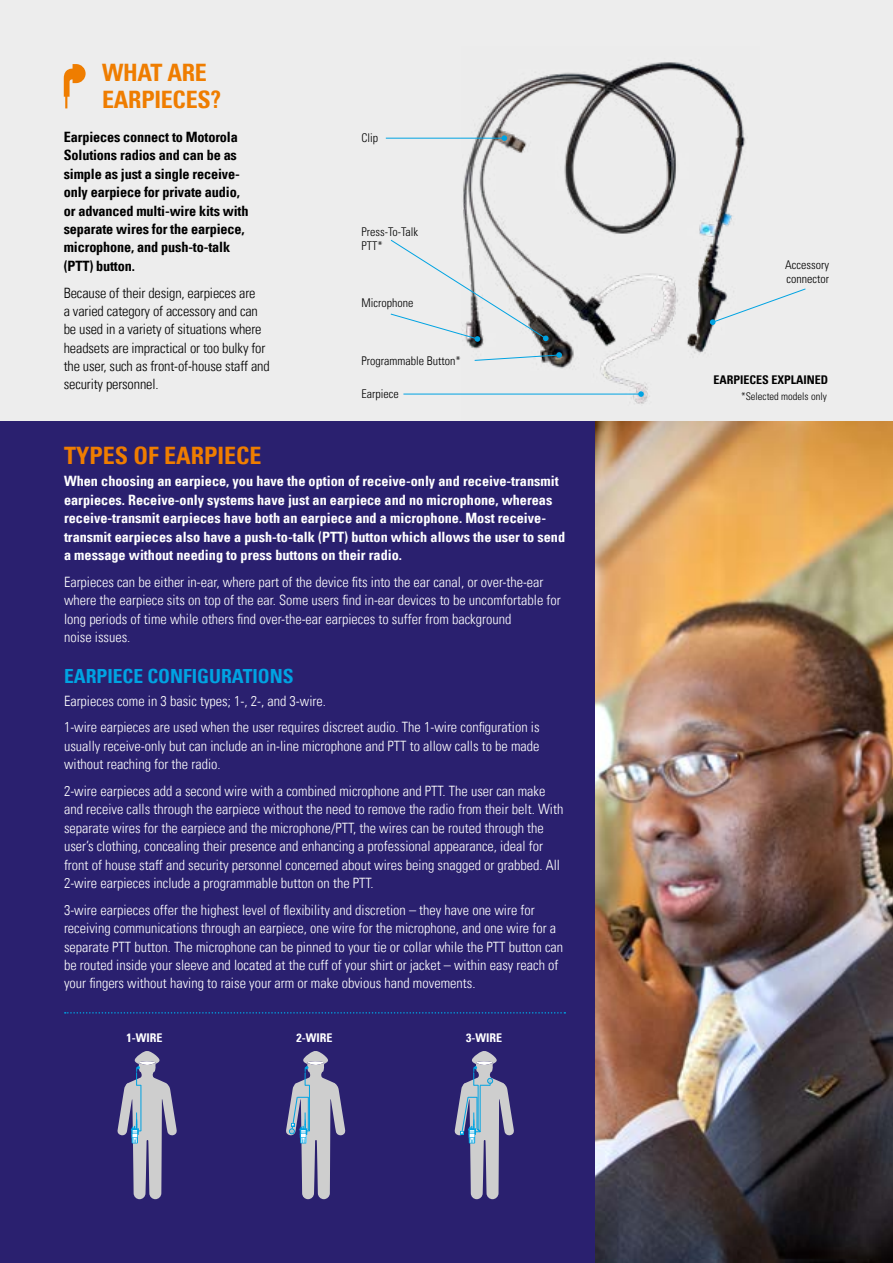
<style>
.page{position:relative;width:893px;height:1263px;background:#fff}
.page>*{position:absolute;margin:0;border:0;box-sizing:border-box;transform-origin:0 0}
.t1{font:700 condensed 24px/27px "Univers LT";letter-spacing:-.01em;color:#ef7d00}
.t2{font:700 condensed 19.5px "Univers LT";color:#00a3e2}
.t3{font:300 condensed 14.25px/18.3px "Univers LT";color:#fff}
.t4{font:700 condensed 14.25px/18.3px "Univers LT";color:#fff}
.t5{font:700 condensed 14.25px/18.3px "Univers LT";letter-spacing:-.01em;color:#000}
.t6{font:300 condensed 14.25px/18.3px "Univers LT";letter-spacing:-.01em;color:#000}
.t7{font:300 condensed 12px/14.4px "Univers";color:#000}
.t8{font:12px "Univers LT47 Condensed Lt";color:#000}
.t9{font:700 condensed 12px "Univers LT";color:#fff}
.t10{font:700 condensed 12px "Univers LT";color:#000}
.t11{font:300 condensed 10.5px "Univers";color:#000}
.s1{font-family:"Univers";font-weight:300;font-stretch:condensed}
</style>
<div class="page">
<div style="left:0;top:396px;width:603px;height:867px;background:#2a206f"></div>
<img style="left:595px;top:421px;width:298px;height:842px">
<svg style="left:65px;top:1012px;width:500px;height:1px"></svg>
<svg style="left:117px;top:1051px;width:60px;height:148px"></svg>
<svg style="left:286px;top:1051px;width:60px;height:148px"></svg>
<div style="left:0;top:0;width:893px;height:421px;background:#ededed"></div>
<svg style="left:64px;top:64px;width:22px;height:44px"></svg>
<svg style="left:455px;top:1051px;width:59px;height:148px"></svg>
<img style="left:461px;top:62px;width:285px;height:342px">
<svg style="left:474px;top:352px;width:88px;height:9px"></svg>
<svg style="left:390px;top:239px;width:159px;height:103px"></svg>
<hr style="left:386px;top:138px;width:118px;height:1px;background:#00a3e2">
<svg style="left:502px;top:135px;width:5px;height:6px"></svg>
<svg style="left:710px;top:288px;width:96px;height:37px"></svg>
<hr style="left:403px;top:394px;width:238px;height:1px;background:#00a3e2">
<svg style="left:638px;top:391px;width:6px;height:6px"></svg>
<h1 class="t1" style="left:102px;top:59px;width:121px">WHAT ARE<br>EARPIECES?</h1>
<p class="t5" style="left:64px;top:128px;width:186px">Earpieces connect to Motorola<br>Solutions radios and can be as simple as just a single receive&shy;only earpiece for private audio, or advanced multi-wire kits with separate wires for the earpiece, microphone, and push-to-talk (PTT) button.</p>
<p class="t6" style="left:64px;top:283px;width:208px">Because of their design, earpieces are<br>a varied category of accessory and can be used in a variety of situations where headsets are impractical or too bulky for the user, such as front-of-house staff and security personnel.</p>
<p class="t7" style="left:361px;top:131px;width:18px">Clip</p>
<p class="t7" style="left:361px;top:225px;width:58px">Press-To-Talk<br>PTT*</p>
<p class="t7" style="left:361px;top:296px;width:53px">Microphone</p>
<p class="t8" style="left:361px;top:353px;width:101px">Programmable Button<span class="s1">*</span></p>
<p class="t7" style="left:361px;top:386px;width:39px">Earpiece</p>
<h1 class="t1" style="left:64px;top:442px;width:199px">TYPES OF EARPIECE</h1>
<p class="t4" style="left:64px;top:472px;width:503px">When choosing an earpiece, you have the option of receive-only and receive-transmit earpieces. Receive-only systems have just an earpiece and no microphone, whereas receive-transmit earpieces have both an earpiece and a microphone. Most receive&shy;transmit earpieces also have a push-to-talk (PTT) button which allows the user to send a message without needing to press buttons on their radio.</p>
<p class="t3" style="left:64px;top:573px;width:498px">Earpieces can be either in-ear, where part of the device fits into the ear canal, or over-the-ear where the earpiece sits on top of the ear. Some users find in-ear devices to be uncomfortable for long periods of time while others find over-the-ear earpieces to suffer from background<br>noise issues.</p>
<h2 class="t2" style="left:64px;top:664px;width:231px">EARPIECE CONFIGURATIONS</h2>
<p class="t3" style="left:64px;top:687px;width:477px;line-height:26.8px">Earpieces come in 3 basic types; 1-, 2-, and 3-wire.<br>1-wire earpieces are used when the user requires discreet audio. The 1-wire configuration is</p>
<p class="t3" style="left:64px;top:737px;width:477px">usually receive-only but can include an in-line microphone and PTT to allow calls to be made without reaching for the radio.</p>
<p class="t3" style="left:64px;top:782px;width:501px">2-wire earpieces add a second wire with a combined microphone and PTT. The user can make and receive calls through the earpiece without the need to remove the radio from their belt. With separate wires for the earpiece and the microphone/PTT, the wires can be routed through the user’s clothing, concealing their presence and enhancing a professional appearance, ideal for front of house staff and security personnel concerned about wires being snagged or grabbed. All 2-wire earpieces include a programmable button on the PTT.</p>
<p class="t3" style="left:64px;top:901px;width:501px">3-wire earpieces offer the highest level of flexibility and discretion – they have one wire for receiving communications through an earpiece, one wire for the microphone, and one wire for a separate PTT button. The microphone can be pinned to your tie or collar while the PTT button can be routed inside your sleeve and located at the cuff of your shirt or jacket – within easy reach of your fingers without having to raise your arm or make obvious hand movements.</p>
<p class="t9" style="left:127px;top:1030px;width:37px">1-WIRE</p>
<p class="t9" style="left:297px;top:1030px;width:37px">2-WIRE</p>
<p class="t9" style="left:466px;top:1030px;width:37px">3-WIRE</p>
<p class="t7" style="left:785px;top:258px;width:46px">Accessory connector</p>
<p class="t10" style="left:713px;top:372px;width:116px">EARPIECES EXPLAINED</p>
<p class="t11" style="left:741px;top:390px;width:87px">*Selected models only</p>
</div>
